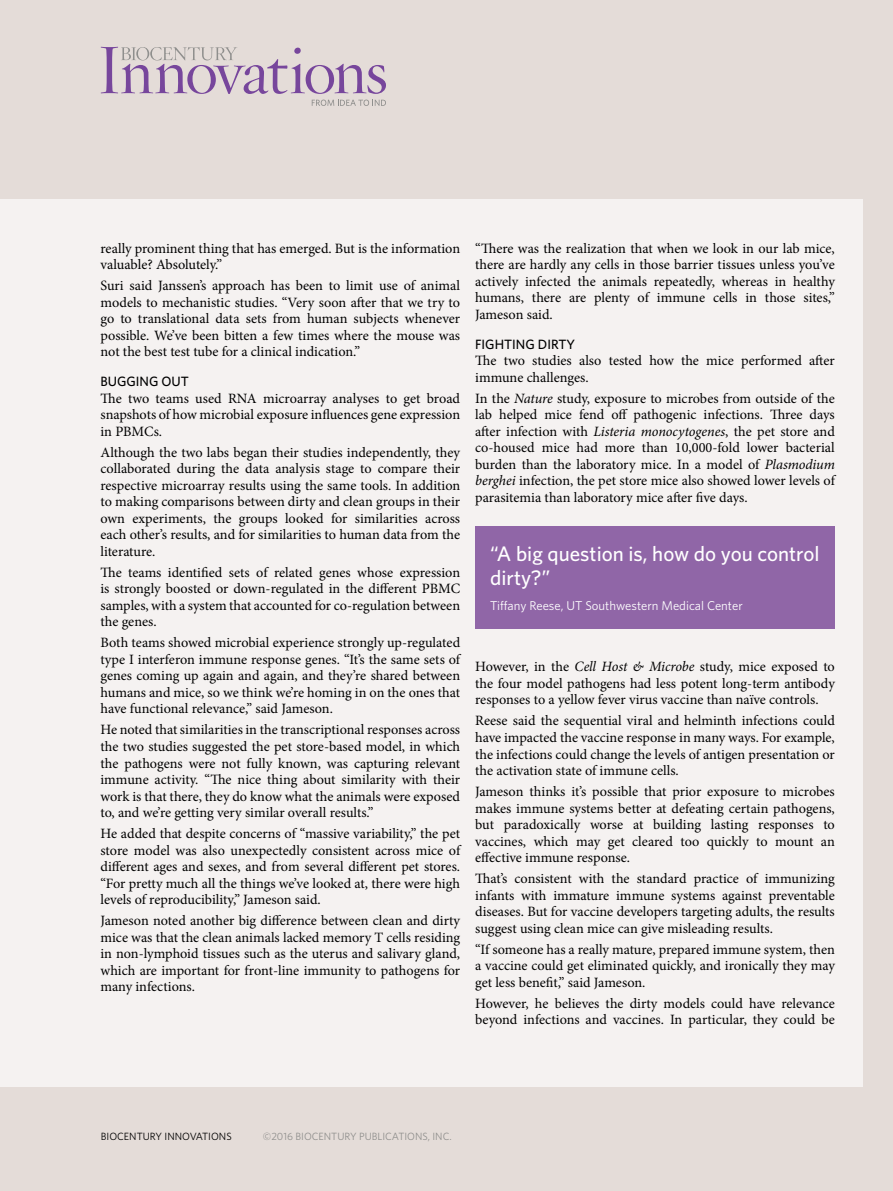
<style>
.page{position:relative;width:893px;height:1191px;background:#e4dcd8}
.page>*{position:absolute;margin:0;border:0;box-sizing:border-box;transform-origin:0 0}
.pull_quote_14{font:500 21px/24px "Whitney";color:#fff}
.body_text{font:14.25px/16.5px "Minion Pro";color:#000;text-align:justify}
.subhead{font:500 13.5px "Whitney";color:#000}
.pull_quote_attribute{font:12.75px "Whitney";color:#fff}
.t1{font:10.5px "Whitney";color:#8f8f8d}
.t2{font:10.5px "Whitney";color:#000}
.s1{font-style:italic}
</style>
<div class="page">
<div style="left:0;top:199px;width:863px;height:887px;background:#f5f2f1"></div>
<svg style="left:101px;top:47px;width:285px;height:47px"></svg>
<svg style="left:312px;top:100px;width:74px;height:6px"></svg>
<div style="left:475px;top:526px;width:360px;height:102px;background:#9066a7"></div>
<p class="body_text" style="left:100px;top:240px;width:361px">really prominent thing that has emerged. But is the information valuable? Absolutely.”</p>
<p class="body_text" style="left:100px;top:277px;width:361px">Suri said Janssen’s approach has been to limit use of animal models to mechanistic studies. “Very soon after that we try to go to translational data sets from human subjects whenever possible. We’ve been bitten a few times where the mouse was not the best test tube for a clinical indication.”</p>
<p class="subhead" style="left:100px;top:373px;width:90px">BUGGING OUT</p>
<p class="body_text" style="left:100px;top:390px;width:361px">The two teams used RNA microarray analyses to get broad snapshots of how microbial exposure influences gene expression in PBMCs.</p>
<p class="body_text" style="left:100px;top:444px;width:361px">Although the two labs began their studies independently, they collaborated during the data analysis stage to compare their respective microarray results using the same tools. In addition to making comparisons between dirty and clean groups in their own experiments, the groups looked for similarities across each other’s results, and for similarities to human data from the literature.</p>
<p class="body_text" style="left:100px;top:564px;width:361px">The teams identified sets of related genes whose expression is strongly boosted or down-regulated in the different PBMC samples, with a system that accounted for co-regulation between the genes.</p>
<p class="body_text" style="left:100px;top:634px;width:361px">Both teams showed microbial experience strongly up-regulated type I interferon immune response genes. “It’s the same sets of genes coming up again and again, and they’re shared between humans and mice, so we think we’re homing in on the ones that have functional relevance,” said Jameson.</p>
<p class="body_text" style="left:100px;top:721px;width:361px">He noted that similarities in the transcriptional responses across the two studies suggested the pet store-based model, in which the pathogens were not fully known, was capturing relevant immune activity. “The nice thing about similarity with their work is that there, they do know what the animals were exposed to, and we’re getting very similar overall results.”</p>
<p class="body_text" style="left:100px;top:825px;width:361px">He added that despite concerns of “massive variability,” the pet store model was also unexpectedly consistent across mice of different ages and sexes, and from several different pet stores. “For pretty much all the things we’ve looked at, there were high levels of reproducibility,” Jameson said.</p>
<p class="body_text" style="left:100px;top:912px;width:361px">Jameson noted another big difference between clean and dirty mice was that the clean animals lacked memory T cells residing in non-lymphoid tissues such as the uterus and salivary gland, which are important for front-line immunity to pathogens for many infections.</p>
<p class="body_text" style="left:475px;top:240px;width:361px">“There was the realization that when we look in our lab mice, there are hardly any cells in those barrier tissues unless you’ve actively infected the animals repeatedly, whereas in healthy humans, there are plenty of immune cells in those sites,” Jameson said.</p>
<p class="subhead" style="left:475px;top:335px;width:101px">FIGHTING DIRTY</p>
<p class="body_text" style="left:475px;top:352px;width:361px">The two studies also tested how the mice performed after immune challenges.</p>
<p class="body_text" style="left:475px;top:390px;width:361px">In the <span class="s1">Nature</span> study, exposure to microbes from outside of the lab helped mice fend off pathogenic infections. Three days after infection with <span class="s1">Listeria monocytogenes</span>, the pet store and co-housed mice had more than 10,000-fold lower bacterial burden than the laboratory mice. In a model of <span class="s1">Plasmodium berghei</span> infection, the pet store mice also showed lower levels of parasitemia than laboratory mice after five days.</p>
<p class="pull_quote_14" style="left:490px;top:541px;width:331px">“A big question is, how do you control dirty?”</p>
<p class="pull_quote_attribute" style="left:490px;top:597px;width:254px">Tiffany Reese, UT Southwestern Medical Center</p>
<p class="body_text" style="left:475px;top:658px;width:361px">However, in the <span class="s1">Cell Host &amp; Microbe</span> study, mice exposed to the four model pathogens had less potent long-term antibody responses to a yellow fever virus vaccine than naïve controls.</p>
<p class="body_text" style="left:475px;top:712px;width:361px">Reese said the sequential viral and helminth infections could have impacted the vaccine response in many ways. For example, the infections could change the levels of antigen presentation or the activation state of immune cells.</p>
<p class="body_text" style="left:475px;top:783px;width:361px">Jameson thinks it’s possible that prior exposure to microbes makes immune systems better at defeating certain pathogens, but paradoxically worse at building lasting responses to vaccines, which may get cleared too quickly to mount an effective immune response.</p>
<p class="body_text" style="left:475px;top:870px;width:361px">That’s consistent with the standard practice of immunizing infants with immature immune systems against preventable diseases. But for vaccine developers targeting adults, the results suggest using clean mice can give misleading results.</p>
<p class="body_text" style="left:475px;top:940px;width:361px">“If someone has a really mature, prepared immune system, then a vaccine could get eliminated quickly, and ironically they may get less benefit,” said Jameson.</p>
<p class="body_text" style="left:475px;top:994px;width:361px">However, he believes the dirty models could have relevance beyond infections and vaccines. In particular, they could be</p>
<p class="t2" style="left:101px;top:1129px;width:132px">BIOCENTURY INNOVATIONS</p>
<p class="t1" style="left:263px;top:1129px;width:190px">©2016 BIOCENTURY PUBLICATIONS, INC.</p>
</div>
